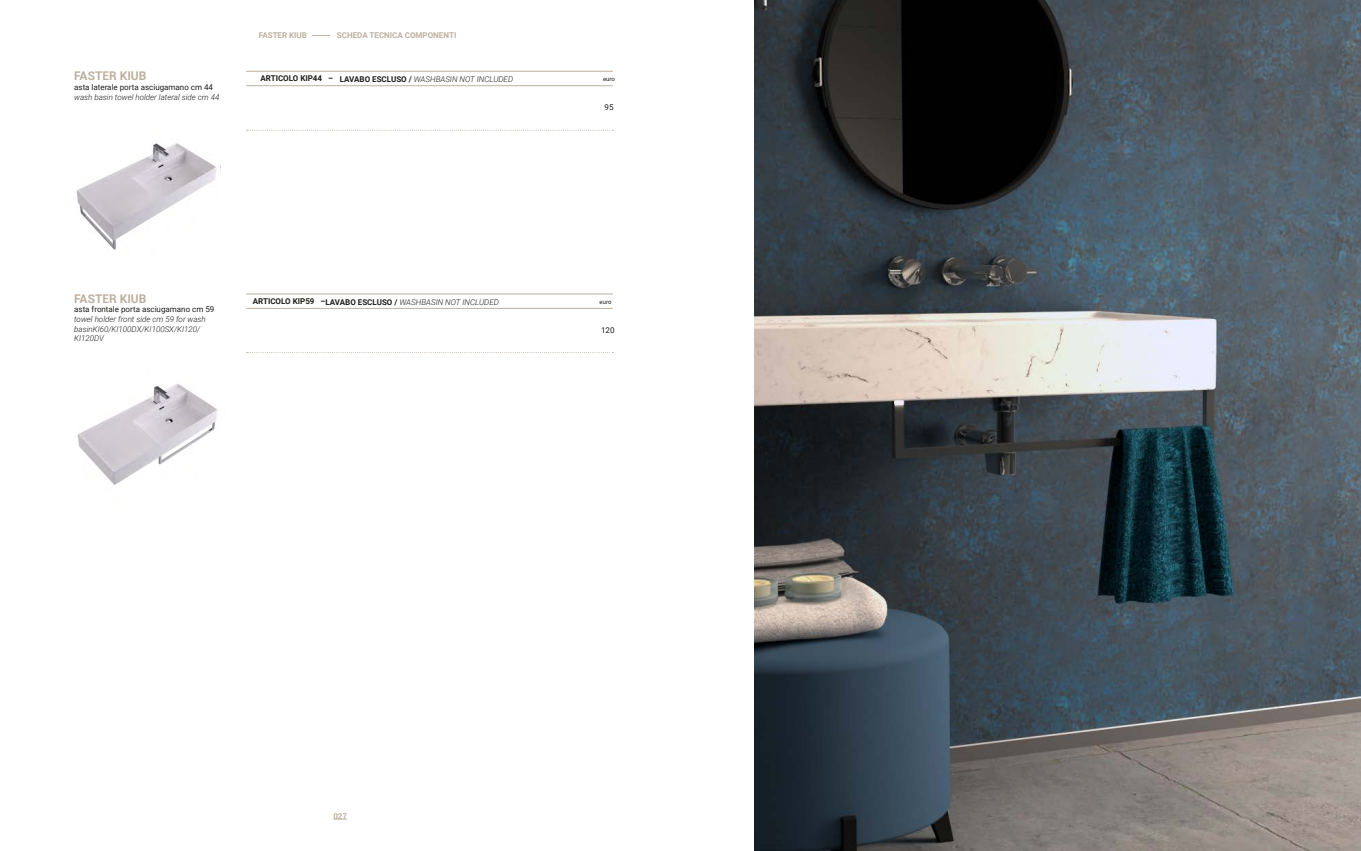
<style>
.page{position:relative;width:1361px;height:851px;background:#fff}
.page>*{position:absolute;margin:0;border:0;box-sizing:border-box;transform-origin:0 0}
.t1{font:700 12px "Roboto";color:#bdb0a0}
.t2{font:italic 300 8px/9.6px "Roboto";color:#1d1d1b}
.t3{font:8px "Roboto";color:#1d1d1b}
.t4{font:700 8px "Roboto";color:#1d1d1b}
.t5{font:700 8px "Roboto";color:#bdb0a0}
.t6{font:700 8px "Roboto";color:#bdb0a0}
.t7{font:6px "Roboto";color:#1d1d1b}
.s1{font-style:inherit}
.s2{font-weight:700;font-style:normal}
.s3{font-weight:300;font-style:italic}
</style>
<div class="page">
<hr style="left:246px;top:308px;width:367px;height:1px;background:#bdb0a0">
<hr style="left:246px;top:293px;width:367px;height:1px;background:#bdb0a0">
<svg style="left:246px;top:352px;width:367px;height:1px"></svg>
<hr style="left:246px;top:85px;width:367px;height:1px;background:#bdb0a0">
<hr style="left:246px;top:71px;width:367px;height:1px;background:#bdb0a0">
<svg style="left:246px;top:130px;width:367px;height:1px"></svg>
<svg style="left:312px;top:35px;width:18px;height:1px"></svg>
<svg style="left:333px;top:818px;width:14px;height:1px"></svg>
<img style="left:754px;top:0;width:607px;height:850px">
<img style="left:76px;top:143px;width:141px;height:107px">
<img style="left:77px;top:384px;width:141px;height:101px">
<p class="t5" style="left:259px;top:30px;width:50px">FASTER KIUB</p>
<p class="t5" style="left:337px;top:30px;width:121px">SCHEDA TECNICA COMPONENTI</p>
<h1 class="t1" style="left:74px;top:67px;width:74px">FAST<span class="s1">ER</span> KIUB</h1>
<p class="t4" style="left:260px;top:73px;width:74px">ARTICOLO KIP44 –</p>
<p class="t7" style="left:603px;top:74px;width:13px">euro</p>
<p class="t3" style="left:604px;top:102px;width:10px">95</p>
<p class="t2" style="left:340px;top:74px;width:175px"><span class="s2">LAVABO ESCLUSO /</span> WASHBASIN NOT INCLUDED</p>
<p class="t3" style="left:74px;top:82px;width:140px">asta laterale porta asciugamano cm 44</p>
<p class="t2" style="left:74px;top:92px;width:147px">wash basin towel holder lateral side cm 44</p>
<h1 class="t1" style="left:74px;top:290px;width:74px">FAST<span class="s1">ER</span> KIUB</h1>
<p class="t4" style="left:253px;top:296px;width:248px">ARTICOLO KIP59 –LAVABO ESCLUSO / <span class="s3">WASHBASIN NOT INCLUDED</span></p>
<p class="t7" style="left:599px;top:297px;width:13px">eur<span class="s1">o</span></p>
<p class="t3" style="left:601px;top:324px;width:15px">120</p>
<p class="t3" style="left:74px;top:304px;width:142px">asta frontale porta asciugamano cm 59</p>
<p class="t2" style="left:74px;top:314px;width:133px">towel holder front side cm 59 for wash basinKI60/KI100DX/KI100SX/KI120/<br>KI120DV</p>
<p class="t6" style="left:333px;top:809px;width:15px">027</p>
</div>
